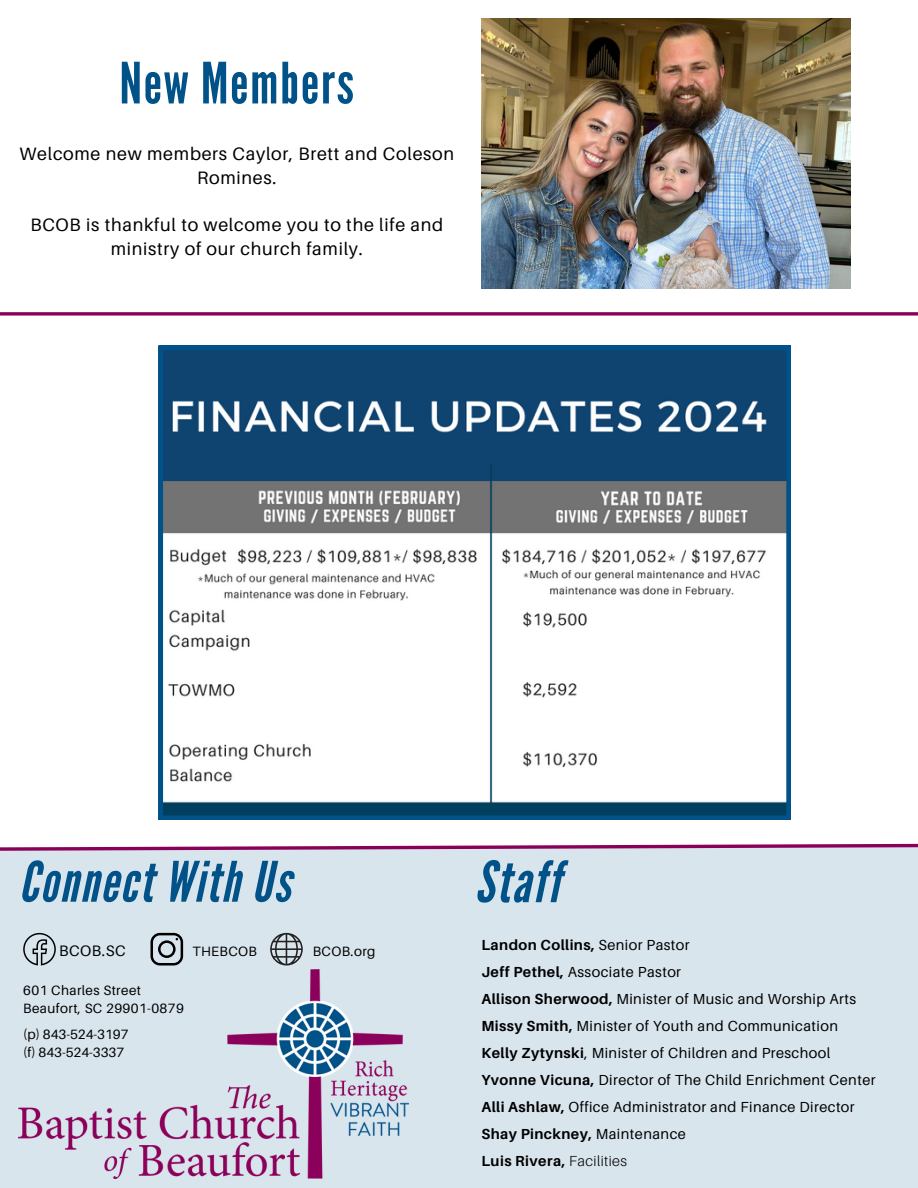
<style>
.page{position:relative;width:918px;height:1188px;background:#fff}
.page>*{position:absolute;margin:0;border:0;box-sizing:border-box;transform-origin:0 0}
.t1{font:56.85px "League Gothic";letter-spacing:.03em;color:#005288}
.t2{font:italic 56.85px "League Gothic";letter-spacing:.03em;color:#005288}
.t3{font:italic 55.65px "League Gothic";letter-spacing:.03em;color:#005288}
.t4{font:18px/23.7px "Aileron";letter-spacing:.04em;color:#000;text-align:center}
.t5{font:15.15px "Aileron";letter-spacing:.03em;color:#000}
.t6{font:14.55px/27px "Aileron";letter-spacing:.03em;color:#000}
.t7{font:13.5px "Aileron";letter-spacing:.03em;color:#000}
.t8{font:13.5px "Aileron";color:#000}
.s1{font-weight:700}
.s2{font-weight:300}
</style>
<div class="page">
<div style="left:0;top:847px;width:918px;height:341px;background:#d9e5ed"></div>
<svg style="left:151px;top:933px;width:32px;height:33px"></svg>
<svg style="left:23px;top:933px;width:33px;height:32px"></svg>
<svg style="left:270px;top:933px;width:33px;height:33px"></svg>
<svg style="left:0;top:843px;width:918px;height:8px"></svg>
<img style="left:19px;top:969px;width:389px;height:210px">
<svg style="left:0;top:312px;width:918px;height:4px;background:#9b2772"></svg>
<img style="left:481px;top:18px;width:369px;height:270px">
<svg style="left:159px;top:346px;width:632px;height:473px"></svg>
<p class="t1" style="left:120px;top:50px;width:236px">New Members</p>
<p class="t4" style="left:19px;top:142px;width:436px">Welcome new members Caylor, Brett and Coleson<br>Romines.</p>
<p class="t4" style="left:30px;top:212px;width:414px">BCOB is thankful to welcome you to the life and ministry of our church family.</p>
<p class="t3" style="left:19px;top:850px;width:273px">Connect With Us</p>
<p class="t2" style="left:475px;top:849px;width:87px">Staff</p>
<h3 class="t6" style="left:481px;top:931px;width:396px"><span class="s1">Landon Collins,</span> Senior Pastor<br><span class="s1">Jeff Pethel,</span> Associate Pastor<br><span class="s1">Allison Sherwood,</span> Minister of Music and Worship Arts <span class="s1">Missy Smith,</span> Minister of Youth and Communication <span class="s1">Kelly Zytynski</span>, Minister of Children and Preschool <span class="s1">Yvonne Vicuna,</span> Director of The Child Enrichment Center <span class="s1">Alli Ashlaw,</span> Office Administrator and Finance Director <span class="s1">Shay Pinckney,</span> Maintenance<br><span class="s1">Luis Rivera,</span> <span class="s2">Facilities</span></h3>
<h5 class="t5" style="left:59px;top:941px;width:68px">BCOB.SC</h5>
<p class="t7" style="left:192px;top:943px;width:66px">THEBCOB</p>
<p class="t7" style="left:313px;top:943px;width:64px">BCOB.org</p>
<h1 class="t7" style="left:23px;top:982px;width:119px">601 Charles Street</h1>
<p class="t7" style="left:23px;top:1000px;width:162px">Beaufort, SC 29901-0879</p>
<p class="t8" style="left:23px;top:1026px;width:107px">(p) 843-524-3197</p>
<p class="t8" style="left:23px;top:1044px;width:103px">(f) 843-524-3337</p>
</div>
